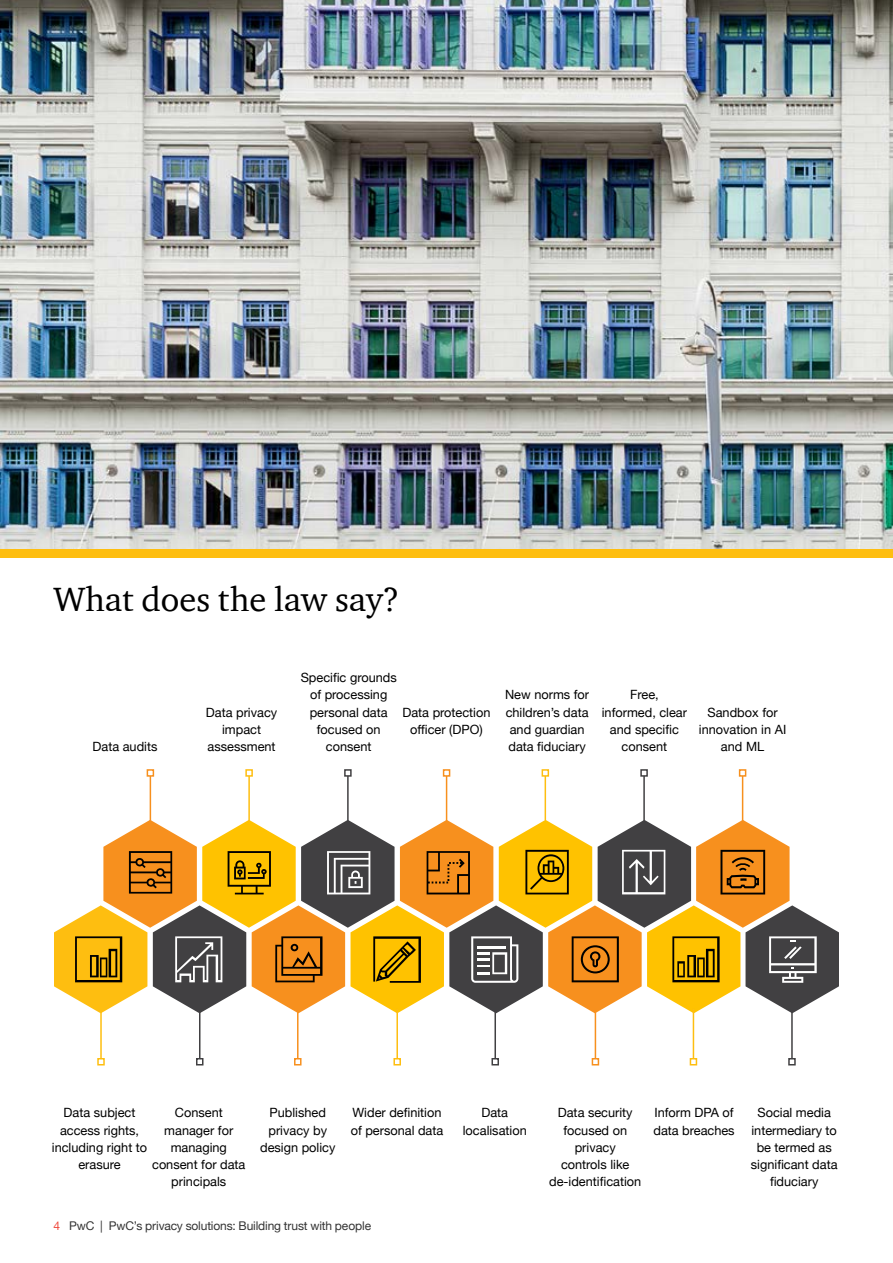
<style>
.page{position:relative;width:893px;height:1263px;background:#fff}
.page>*{position:absolute;margin:0;border:0;box-sizing:border-box;transform-origin:0 0}
.t1{font:34.5px "ITC Charter Com";color:#000}
.t2{font:12.75px/17.2px "Helvetica Neue";color:#000;text-align:center}
.t3{font:12px "Helvetica Neue";letter-spacing:-.01em;color:#333}
.s1{color:#f04b3e}
</style>
<div class="page">
<div style="left:0;top:539px;width:893px;height:18px;background:#febe10"></div>
<img style="left:0;top:0;width:893px;height:549px">
<hr style="left:150px;top:776px;width:1px;height:50px;background:#f7901e">
<div style="left:147px;top:769px;width:7px;height:8px;border:2px solid #f7901e"></div>
<hr style="left:446px;top:776px;width:1px;height:50px;background:#f7901e">
<div style="left:443px;top:769px;width:7px;height:8px;border:2px solid #f7901e"></div>
<hr style="left:297px;top:1009px;width:2px;height:50px;background:#f7901e">
<div style="left:294px;top:1058px;width:8px;height:7px;border:2px solid #f7901e"></div>
<hr style="left:595px;top:1009px;width:1px;height:50px;background:#f7901e">
<div style="left:592px;top:1058px;width:7px;height:7px;border:2px solid #f7901e"></div>
<hr style="left:693px;top:1009px;width:1px;height:50px;background:#febe10">
<div style="left:690px;top:1058px;width:7px;height:7px;border:2px solid #febe10"></div>
<hr style="left:791px;top:1009px;width:2px;height:50px;background:#414042">
<div style="left:788px;top:1058px;width:8px;height:7px;border:2px solid #414042"></div>
<hr style="left:396px;top:1009px;width:2px;height:50px;background:#febe10">
<div style="left:393px;top:1058px;width:8px;height:7px;border:2px solid #febe10"></div>
<hr style="left:100px;top:1009px;width:2px;height:50px;background:#febe10">
<div style="left:97px;top:1058px;width:8px;height:7px;border:2px solid #febe10"></div>
<hr style="left:494px;top:1002px;width:2px;height:57px;background:#414042">
<div style="left:491px;top:1058px;width:8px;height:7px;border:2px solid #414042"></div>
<hr style="left:199px;top:1009px;width:1px;height:50px;background:#414042">
<div style="left:196px;top:1058px;width:7px;height:7px;border:2px solid #414042"></div>
<hr style="left:248px;top:776px;width:2px;height:46px;background:#febe10">
<div style="left:245px;top:769px;width:8px;height:8px;border:2px solid #febe10"></div>
<hr style="left:545px;top:776px;width:1px;height:44px;background:#febe10">
<div style="left:542px;top:769px;width:7px;height:8px;border:2px solid #febe10"></div>
<hr style="left:347px;top:776px;width:2px;height:46px;background:#414042">
<div style="left:344px;top:769px;width:8px;height:8px;border:2px solid #414042"></div>
<hr style="left:643px;top:776px;width:2px;height:46px;background:#414042">
<div style="left:640px;top:769px;width:8px;height:8px;border:2px solid #414042"></div>
<hr style="left:742px;top:776px;width:1px;height:46px;background:#f7901e">
<div style="left:739px;top:769px;width:7px;height:8px;border:2px solid #f7901e"></div>
<svg style="left:54px;top:820px;width:785px;height:193px"></svg>
<h1 class="t1" style="left:53px;top:578px;width:348px">What does the law say?</h1>
<p class="t2" style="left:93px;top:739px;width:66px">Data audits</p>
<p class="t2" style="left:206px;top:704px;width:73px">Data privacy impact assessment</p>
<p class="t2" style="left:301px;top:670px;width:98px">Specific grounds of processing personal data focused on consent</p>
<p class="t2" style="left:402px;top:704px;width:90px">Data protection officer (DPO)</p>
<p class="t2" style="left:505px;top:687px;width:86px">New norms for children’s data and guardian data fiduciary</p>
<p class="t2" style="left:602px;top:687px;width:87px">Free, informed, clear and specific consent</p>
<p class="t2" style="left:699px;top:704px;width:89px">Sandbox for innovation in AI and ML</p>
<p class="t2" style="left:152px;top:1105px;width:95px">Consent manager for managing consent for data principals</p>
<p class="t2" style="left:52px;top:1105px;width:97px">Data subject access rights, including right to erasure</p>
<p class="t2" style="left:260px;top:1105px;width:77px">Published privacy by design policy</p>
<p class="t2" style="left:351px;top:1105px;width:94px;text-align:left">Wider definition of personal data</p>
<p class="t3" style="left:54px;top:1217px;width:319px"><span class="s1">4</span> PwC | PwC’s privacy solutions: Building trust with people</p>
<p class="t2" style="left:463px;top:1105px;width:65px">Data localisation</p>
<p class="t2" style="left:549px;top:1105px;width:94px">Data security focused on privacy<br>controls like de-identification</p>
<p class="t2" style="left:653px;top:1105px;width:83px;text-align:left">Inform DPA of data breaches</p>
<p class="t2" style="left:751px;top:1105px;width:88px">Social media intermediary to be termed as significant data fiduciary</p>
</div>
